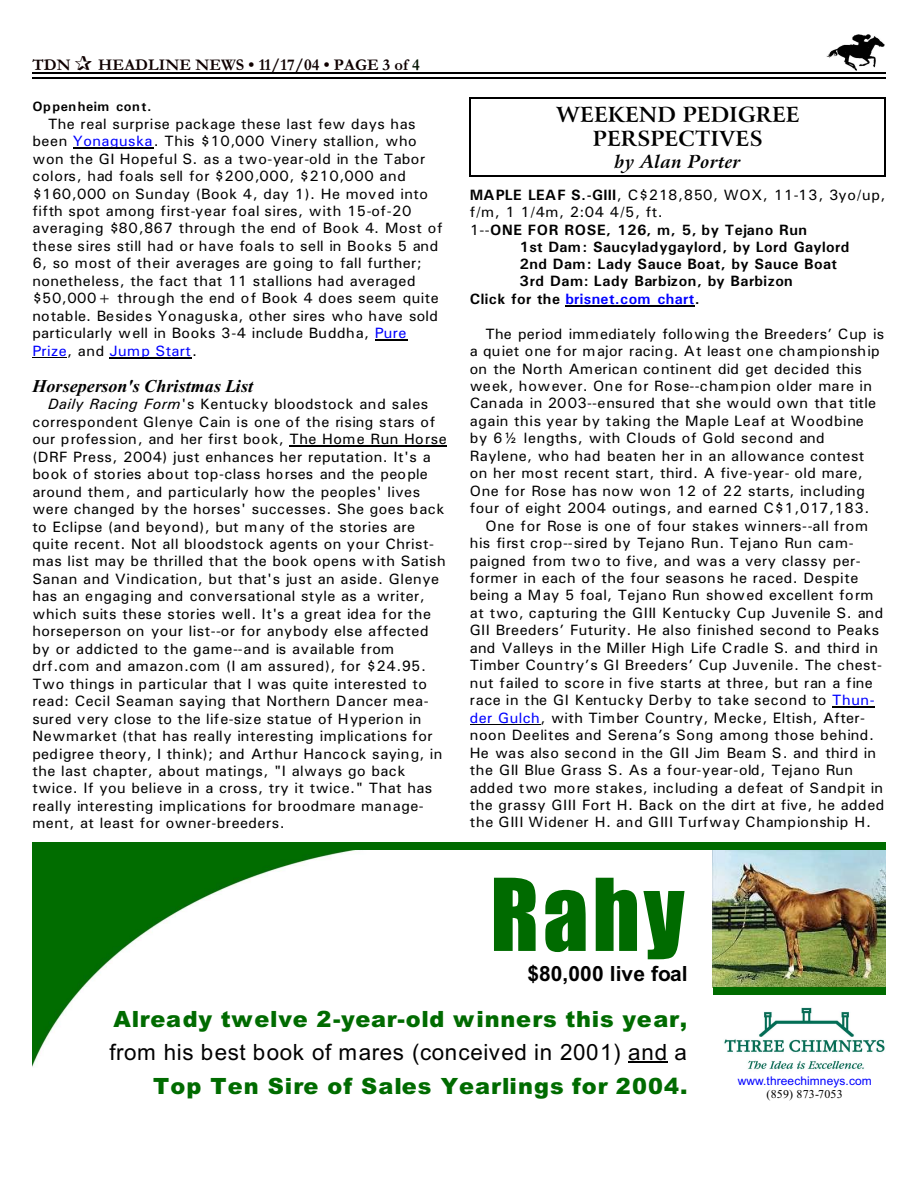
<style>
.page{position:relative;width:918px;height:1188px;background:#fff}
.page>*{position:absolute;margin:0;border:0;box-sizing:border-box;transform-origin:0 0}
.t1{font:102px "Billboard";color:#006b00}
.t2{font:22.35px "Arial";letter-spacing:.025em;color:#000}
.t3{font:900 22.35px "Arial";letter-spacing:.03em;color:#006b00}
.t4{font:900 22.35px "Arial";letter-spacing:.05em;color:#006b00}
.t5{font:700 21px/24.2px "Arrus BT";letter-spacing:.005em;color:#000;text-align:center}
.t6{font:700 21px "Arial";letter-spacing:.005em;color:#000}
.t7{font:italic 700 18px "Times New Roman";letter-spacing:.005em;color:#000}
.t8{font:italic 700 18px "Arrus BT";letter-spacing:.02em;color:#000}
.t9{font:700 16.5px "Garamond";letter-spacing:.005em;color:#0f0000}
.t10{font:15px/17.4px "Univers";letter-spacing:.03em;color:#000}
.t11{font:15px "Univers";letter-spacing:.01em;color:#000}
.t12{font:700 15px "Univers";letter-spacing:.03em;color:#000}
.t13{font:15px "Univers";letter-spacing:.06em;color:#000}
.t14{font:15px "Univers";letter-spacing:.055em;color:#000}
.t15{font:700 15px "Univers";letter-spacing:.025em;color:#00f}
.t16{font:700 13.5px "Univers";letter-spacing:.04em;color:#000}
.t17{font:12px "Arial";letter-spacing:.01em;color:#00f}
.t18{font:12px "Times New Roman";letter-spacing:.015em;color:#000}
.s1{color:#001400}
.s2{color:#00f}
.s3{font-style:italic}
.s4{font-weight:700}
.s5{font-weight:400}
.s6{color:#000}
</style>
<div class="page">
<img style="left:826px;top:34px;width:59px;height:36px">
<hr style="left:32px;top:72px;width:853px;height:1px;background:#000">
<hr style="left:32px;top:77px;width:853px;height:2px;background:#000">
<img style="left:32px;top:850px;width:852px;height:217px">
<img style="left:724px;top:1006px;width:161px;height:64px">
<img style="left:713px;top:851px;width:172px;height:136px">
<div style="left:713px;top:842px;width:172px;height:7px;background:#006b00"></div>
<div style="left:713px;top:987px;width:172px;height:7px;background:#006b00"></div>
<hr style="left:628px;top:1061px;width:40px;height:2px;background:#000">
<div style="left:32px;top:843px;width:853px;height:7px;background:#006b00"></div>
<hr style="left:470px;top:97px;width:1px;height:80px;background:#000">
<hr style="left:884px;top:97px;width:1px;height:80px;background:#000">
<hr style="left:470px;top:97px;width:415px;height:1px;background:#000">
<hr style="left:470px;top:176px;width:415px;height:1px;background:#000">
<hr style="left:73px;top:148px;width:81px;height:1px;background:#000">
<hr style="left:375px;top:340px;width:32px;height:1px;background:#000">
<hr style="left:32px;top:357px;width:35px;height:1px;background:#000">
<hr style="left:110px;top:357px;width:82px;height:1px;background:#000">
<hr style="left:290px;top:446px;width:157px;height:1px;background:#000">
<hr style="left:565px;top:305px;width:130px;height:1px;background:#000">
<hr style="left:832px;top:707px;width:43px;height:1px;background:#000">
<hr style="left:470px;top:724px;width:71px;height:1px;background:#000">
<p class="t9" style="left:32px;top:59px;width:40px">TDN</p>
<p class="t9" style="left:98px;top:59px;width:323px">HEADLINE NEWS • 11/17/04 • PAGE 3 of <span class="s1">4</span></p>
<p class="t16" style="left:32px;top:102px;width:121px">Oppenheim cont.</p>
<p class="t10" style="left:32px;top:116px;width:412px;text-indent:16px">The real surprise package these last few days has been <span class="s2">Yonaguska</span>. This $10,000 Vinery stallion, who won the GI Hopeful S. as a two-year-old in the Tabor colors, had foals sell for $200,000, $210,000 and $160,000 on Sunday (Book 4, day 1). He moved into fifth spot among first-year foal sires, with 15-of-20 averaging $80,867 through the end of Book 4. Most of these sires still had or have foals to sell in Books 5 and 6, so most of their averages are going to fall further; nonetheless, the fact that 11 stallions had averaged $50,000+ through the end of Book 4 does seem quite notable. Besides Yonaguska, other sires who have sold particularly well in Books 3-4 include Buddha, <span class="s2">Pure Prize</span>, and <span class="s2">Jump Start</span>.</p>
<p class="t7" style="left:32px;top:380px;width:222px">Horseperson's Christmas List</p>
<p class="t10" style="left:32px;top:397px;width:416px;text-indent:16px"><span class="s3">Daily Racing Form</span>'s Kentucky bloodstock and sales correspondent Glenye Cain is one of the rising stars of our profession, and her first book, The Home Run Horse (DRF Press, 2004) just enhances her reputation. It's a book of stories about top-class horses and the people around them, and particularly how the peoples' lives were changed by the horses' successes. She goes back to Eclipse (and beyond), but many of the stories are quite recent. Not all bloodstock agents on your Christ&shy;mas list may be thrilled that the book opens with Satish Sanan and Vindication, but that's just an aside. Glenye has an engaging and conversational style as a writer, which suits these stories well. It's a great idea for the horseperson on your list--or for anybody else affected by or addicted to the game--and is available from drf.com and amazon.com (I am assured), for $24.95.<br>Two things in particular that I was quite interested to read: Cecil Seaman saying that Northern Dancer mea&shy;sured very close to the life-size statue of Hyperion in Newmarket (that has really interesting implications for pedigree theory, I think); and Arthur Hancock saying, in the last chapter, about matings, "I always go back twice. If you believe in a cross, try it twice." That has really interesting implications for broodmare manage&shy;ment, at least for owner-breeders.</p>
<h3 class="t5" style="left:556px;top:104px;width:245px">WEEKEND PEDIGREE<br>PERSPECTIVES</h3>
<p class="t8" style="left:615px;top:154px;width:127px">by Alan Porter</p>
<p class="t10" style="left:470px;top:187px;width:417px"><span class="s4">MAPLE LEAF S.-GIII</span>, C$218,850, WOX, 11-13, 3yo/up,</p>
<p class="t10" style="left:470px;top:205px;width:194px">f/m, 1 1/4m, 2:04 4/5, ft.</p>
<p class="t12" style="left:470px;top:224px;width:339px"><span class="s5">1--</span>ONE FOR ROSE, 126, m, 5, by Tejano Run</p>
<p class="t12" style="left:520px;top:241px;width:331px">1st Dam: Saucyladygaylord, by Lord Gaylord</p>
<p class="t12" style="left:520px;top:259px;width:319px">2nd Dam: Lady Sauce Boat, by Sauce Boat</p>
<p class="t12" style="left:520px;top:276px;width:274px">3rd Dam: Lady Barbizon, by Barbizon</p>
<p class="t15" style="left:470px;top:293px;width:232px"><span class="s6">Click for the</span> brisnet.com chart<span class="s6">.</span></p>
<p class="t11" style="left:485px;top:328px;width:400px">The period immediately following the Breeders’ Cup is</p>
<p class="t11" style="left:470px;top:346px;width:411px">a quiet one for major racing. At least one championship</p>
<p class="t11" style="left:470px;top:363px;width:394px">on the North American continent did get decided this</p>
<p class="t11" style="left:470px;top:381px;width:404px">week, however. One for Rose--champion older mare in</p>
<p class="t11" style="left:470px;top:398px;width:408px">Canada in 2003--ensured that she would own that title</p>
<p class="t10" style="left:470px;top:413px;width:396px">again this year by taking the Maple Leaf at Woodbine</p>
<p class="t10" style="left:470px;top:431px;width:357px">by 6½ lengths, with Clouds of Gold second and</p>
<p class="t10" style="left:470px;top:448px;width:396px">Raylene, who had beaten her in an allowance contest</p>
<p class="t10" style="left:470px;top:466px;width:395px">on her most recent start, third. A five-year- old mare,</p>
<p class="t10" style="left:470px;top:483px;width:397px">One for Rose has now won 12 of 22 starts, including</p>
<p class="t10" style="left:470px;top:501px;width:401px">four of eight 2004 outings, and earned C$1,017,183.</p>
<p class="t10" style="left:485px;top:518px;width:384px">One for Rose is one of four stakes winners--all from</p>
<p class="t13" style="left:470px;top:538px;width:386px">his first crop--sired by Tejano Run. Tejano Run cam-</p>
<p class="t10" style="left:470px;top:553px;width:392px">paigned from two to five, and was a very classy per-</p>
<p class="t10" style="left:470px;top:570px;width:390px">former in each of the four seasons he raced. Despite</p>
<p class="t10" style="left:470px;top:588px;width:405px">being a May 5 foal, Tejano Run showed excellent form</p>
<p class="t10" style="left:470px;top:605px;width:415px">at two, capturing the GIII Kentucky Cup Juvenile S. and</p>
<p class="t10" style="left:470px;top:623px;width:411px">GII Breeders’ Futurity. He also finished second to Peaks</p>
<p class="t11" style="left:470px;top:643px;width:410px">and Valleys in the Miller High Life Cradle S. and third in</p>
<p class="t10" style="left:470px;top:658px;width:414px">Timber Country’s GI Breeders’ Cup Juvenile. The chest-</p>
<p class="t10" style="left:470px;top:675px;width:405px">nut failed to score in five starts at three, but ran a fine</p>
<p class="t10" style="left:470px;top:693px;width:406px">race in the GI Kentucky Derby to take second to <span class="s2">Thun-</span></p>
<p class="t10" style="left:470px;top:710px;width:397px"><span class="s2">der Gulch</span>, with Timber Country, Mecke, Eltish, After-</p>
<p class="t10" style="left:470px;top:728px;width:406px">noon Deelites and Serena’s Song among those behind.</p>
<p class="t11" style="left:470px;top:747px;width:408px">He was also second in the GII Jim Beam S. and third in</p>
<p class="t10" style="left:470px;top:763px;width:385px">the GII Blue Grass S. As a four-year-old, Tejano Run</p>
<p class="t11" style="left:470px;top:782px;width:415px">added two more stakes, including a defeat of Sandpit in</p>
<p class="t10" style="left:470px;top:797px;width:416px">the grassy GIII Fort H. Back on the dirt at five, he added</p>
<p class="t14" style="left:470px;top:817px;width:403px">the GIII Widener H. and GIII Turfway Championship H.</p>
<h1 class="t1" style="left:490px;top:861px;width:196px">Rahy</h1>
<h3 class="t6" style="left:527px;top:965px;width:162px">$80,000 live foal</h3>
<h2 class="t3" style="left:114px;top:1011px;width:575px">Already twelve 2-year-old winners this year,</h2>
<h2 class="t2" style="left:109px;top:1044px;width:579px">from his best book of mares (conceived in 2001) and a</h2>
<h2 class="t4" style="left:153px;top:1078px;width:536px">Top Ten Sire of Sales Yearlings for 2004.</h2>
<p class="t17" style="left:738px;top:1076px;width:136px">www.threechimneys.com</p>
<p class="t18" style="left:767px;top:1090px;width:78px">(859) 873-7053</p>
</div>
